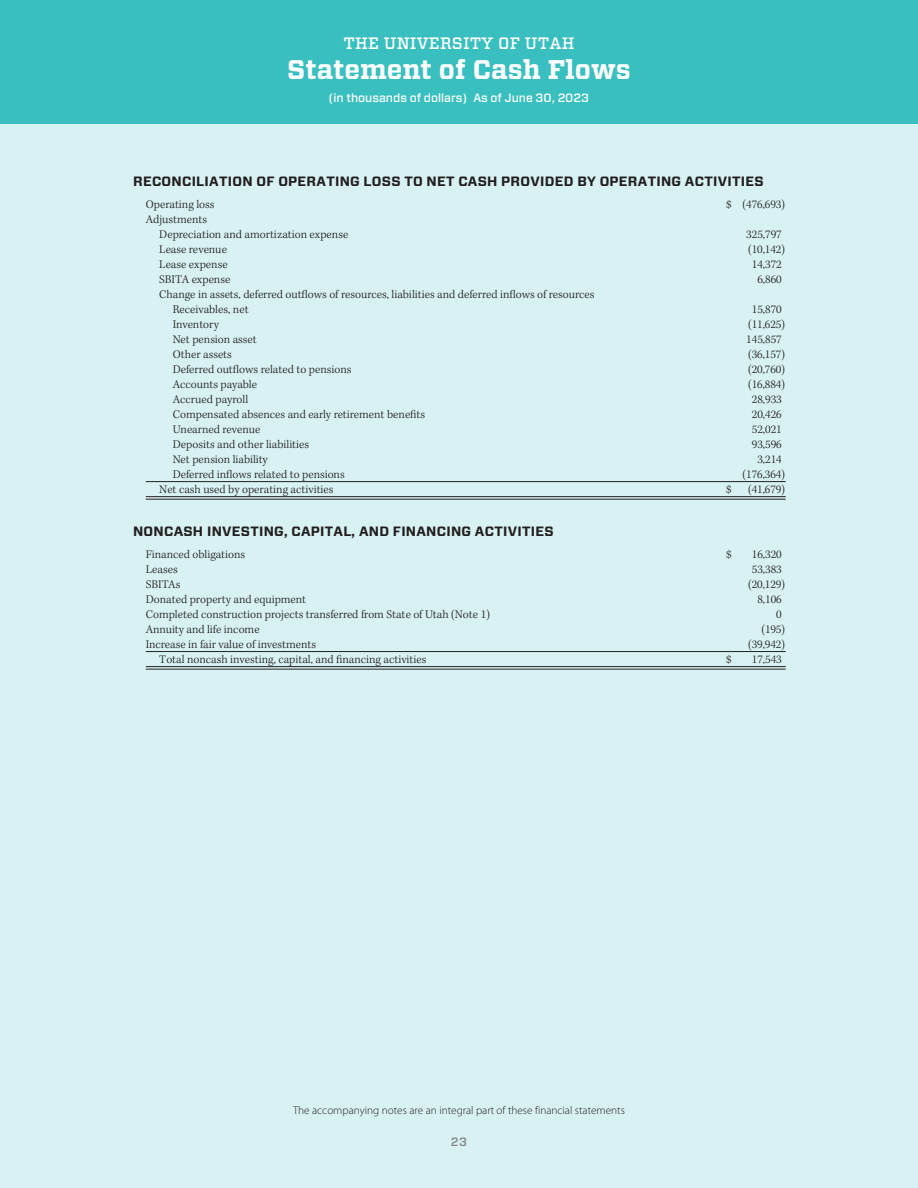
<style>
.page{position:relative;width:918px;height:1188px;background:#d8f2f3}
.page>*{position:absolute;margin:0;border:0;box-sizing:border-box;transform-origin:0 0}
.t1{font:700 27px "Vitesse";color:#fff}
.t2{font:500 16.5px "Vitesse";letter-spacing:.01em;color:#fff}
.Statement_subhead{font:700 13.5px "Forza";letter-spacing:.02em;color:#231f20}
.Statement{font:300 12px "Kepler Std";color:#231f20}
.Statement_para_rule_2{font:300 12px "Kepler Std";color:#231f20}
.Statement_para_rule{font:300 12px "Kepler Std";color:#231f20}
.t3{font:500 12px "Forza";color:#fff}
.t4{font:500 12px "Forza";color:#808285}
.t5{font:300 11.25px "Myriad Pro";color:#231f20}
</style>
<div class="page">
<div style="left:0;top:0;width:918px;height:124px;background:#3abfc0"></div>
<hr style="left:146px;top:481px;width:640px;height:1px;background:#231f20">
<hr style="left:146px;top:496px;width:640px;height:1px;background:#231f20">
<hr style="left:146px;top:499px;width:640px;height:1px;background:#231f20">
<hr style="left:146px;top:651px;width:640px;height:1px;background:#231f20">
<hr style="left:146px;top:666px;width:640px;height:1px;background:#231f20">
<hr style="left:146px;top:669px;width:640px;height:1px;background:#231f20">
<p class="t2" style="left:343px;top:33px;width:233px">THE UNIVERSITY OF UTAH</p>
<p class="t1" style="left:287px;top:52px;width:345px">Statement of Cash Flows</p>
<p class="t3" style="left:329px;top:90px;width:262px">(in thousands of dollars) As of June 30, 2023</p>
<p class="Statement_subhead" style="left:133px;top:173px;width:632px">RECONCILIATION OF OPERATING LOSS TO NET CASH PROVIDED BY OPERATING ACTIVITIES</p>
<p class="Statement" style="left:146px;top:198px;width:70px">Operating loss</p>
<p class="Statement" style="left:726px;top:198px;width:60px">$ (476,693)</p>
<p class="Statement" style="left:146px;top:213px;width:63px">Adjustments</p>
<p class="Statement" style="left:159px;top:228px;width:190px">Depreciation and amortization expense</p>
<p class="Statement" style="left:746px;top:228px;width:37px">325,797</p>
<p class="Statement" style="left:159px;top:243px;width:69px">Lease revenue</p>
<p class="Statement" style="left:748px;top:243px;width:39px">(10,142)</p>
<p class="Statement" style="left:159px;top:258px;width:70px">Lease expense</p>
<p class="Statement" style="left:752px;top:258px;width:31px">14,372</p>
<p class="Statement" style="left:159px;top:273px;width:73px">SBITA expense</p>
<p class="Statement" style="left:757px;top:273px;width:26px">6,860</p>
<p class="Statement" style="left:159px;top:288px;width:437px">Change in assets, deferred outflows of resources, liabilities and deferred inflows of resources</p>
<p class="Statement" style="left:173px;top:303px;width:77px">Receivables, net</p>
<p class="Statement" style="left:752px;top:303px;width:31px">15,870</p>
<p class="Statement" style="left:173px;top:318px;width:48px">Inventory</p>
<p class="Statement" style="left:748px;top:318px;width:39px">(11,625)</p>
<p class="Statement" style="left:173px;top:333px;width:85px">Net pension asset</p>
<p class="Statement" style="left:746px;top:333px;width:37px">145,857</p>
<p class="Statement" style="left:173px;top:348px;width:61px">Other assets</p>
<p class="Statement" style="left:748px;top:348px;width:39px">(36,157)</p>
<p class="Statement" style="left:173px;top:363px;width:180px">Deferred outflows related to pensions</p>
<p class="Statement" style="left:748px;top:363px;width:39px">(20,760)</p>
<p class="Statement" style="left:173px;top:378px;width:86px">Accounts payable</p>
<p class="Statement" style="left:748px;top:378px;width:39px">(16,884)</p>
<p class="Statement" style="left:173px;top:393px;width:77px">Accrued payroll</p>
<p class="Statement" style="left:752px;top:393px;width:31px">28,933</p>
<p class="Statement" style="left:173px;top:408px;width:254px">Compensated absences and early retirement benefits</p>
<p class="Statement" style="left:752px;top:408px;width:31px">20,426</p>
<p class="Statement" style="left:173px;top:423px;width:89px">Unearned revenue</p>
<p class="Statement" style="left:752px;top:423px;width:31px">52,021</p>
<p class="Statement" style="left:173px;top:438px;width:138px">Deposits and other liabilities</p>
<p class="Statement" style="left:752px;top:438px;width:31px">93,596</p>
<p class="Statement" style="left:173px;top:453px;width:97px">Net pension liability</p>
<p class="Statement" style="left:757px;top:453px;width:26px">3,214</p>
<p class="Statement_para_rule" style="left:173px;top:468px;width:173px">Deferred inflows related to pensions</p>
<p class="Statement_para_rule" style="left:742px;top:468px;width:44px">(176,364)</p>
<p class="Statement_para_rule_2" style="left:159px;top:483px;width:176px">Net cash used by operating activities</p>
<p class="Statement_para_rule_2" style="left:726px;top:483px;width:7px">$</p>
<p class="Statement_para_rule_2" style="left:748px;top:483px;width:39px">(41,679)</p>
<p class="Statement_subhead" style="left:133px;top:523px;width:422px">NONCASH INVESTING, CAPITAL, AND FINANCING ACTIVITIES</p>
<p class="Statement" style="left:146px;top:548px;width:101px">Financed obligations</p>
<p class="Statement" style="left:726px;top:548px;width:7px">$</p>
<p class="Statement" style="left:752px;top:548px;width:31px">16,320</p>
<p class="Statement" style="left:146px;top:563px;width:33px">Leases</p>
<p class="Statement" style="left:752px;top:563px;width:31px">53,383</p>
<p class="Statement" style="left:146px;top:578px;width:36px">SBITAs</p>
<p class="Statement" style="left:748px;top:578px;width:39px">(20,129)</p>
<p class="Statement" style="left:146px;top:593px;width:162px">Donated property and equipment</p>
<p class="Statement" style="left:757px;top:593px;width:26px">8,106</p>
<p class="Statement" style="left:146px;top:608px;width:346px">Completed construction projects transferred from State of Utah (Note 1)</p>
<p class="Statement" style="left:776px;top:608px;width:7px">0</p>
<p class="Statement" style="left:146px;top:623px;width:115px">Annuity and life income</p>
<p class="Statement" style="left:761px;top:623px;width:25px">(195)</p>
<p class="Statement_para_rule" style="left:146px;top:638px;width:172px">Increase in fair value of investments</p>
<p class="Statement_para_rule" style="left:748px;top:638px;width:39px">(39,942)</p>
<p class="Statement_para_rule_2" style="left:159px;top:653px;width:269px">Total noncash investing, capital, and financing activities</p>
<p class="Statement_para_rule_2" style="left:726px;top:653px;width:7px">$</p>
<p class="Statement_para_rule_2" style="left:752px;top:653px;width:31px">17,543</p>
<p class="t5" style="left:293px;top:1104px;width:333px">The accompanying notes are an integral part of these financial statements</p>
<p class="t4" style="left:451px;top:1133px;width:18px">23</p>
</div>
